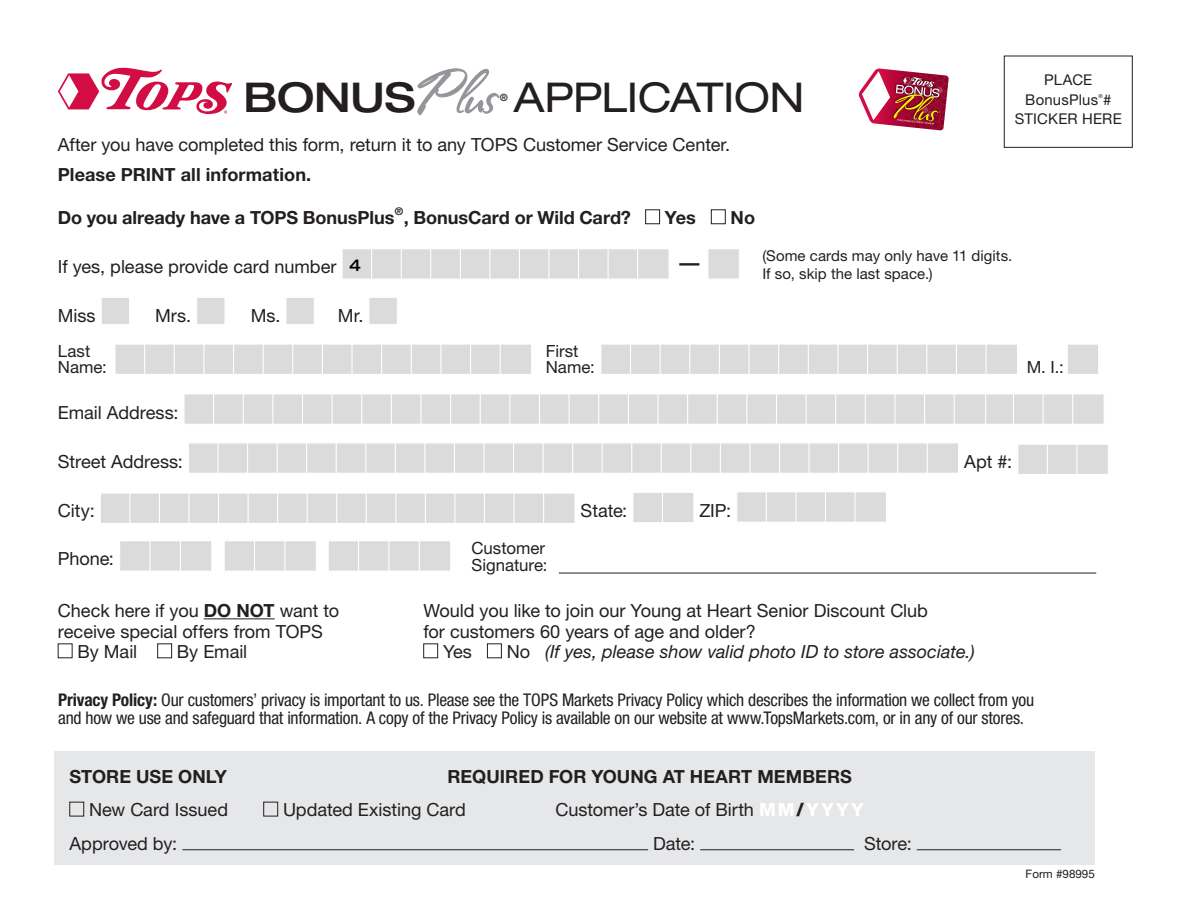
<style>
.page{position:relative;width:1188px;height:918px;background:#fff}
.page>*{position:absolute;margin:0;border:0;box-sizing:border-box;transform-origin:0 0}
.t1{font:expanded 41.1px "Helvetica Neue";letter-spacing:-.015em;color:#231f20}
.t2{font:500 expanded 20.1px "Helvetica Neue";color:#231f20}
.t3{font:18.15px/20.7px "Helvetica Neue";letter-spacing:-.005em;color:#231f20}
.t4{font:700 18.15px "Helvetica Neue";color:#231f20}
.t5{font:italic 18.15px "Helvetica Neue";color:#231f20}
.t6{font:condensed 17.55px/18.1px "Helvetica Neue";letter-spacing:-.015em;color:#231f20}
.t7{font:16.8px/16.8px "Helvetica Neue";color:#231f20}
.t8{font:500 expanded 16.2px "Helvetica Neue";color:#010101}
.t9{font:15px/17.5px "Helvetica Neue";letter-spacing:.005em;color:#231f20}
.t10{font:14.85px/19.4px "Helvetica Neue";letter-spacing:.015em;color:#231f20;text-align:center}
.t11{font:11.7px "Helvetica Neue";color:#231f20}
.t12{font:700 10.5px "Helvetica Neue";color:#231f20}
.t13{font:500 expanded 10.05px "Helvetica Neue";color:#231f20}
.t14{font:5.4px "Helvetica Neue";color:#231f20}
.s1{font-weight:500}
.s2{font-family:"Stephanie Marie JF";font-stretch:normal;font-size:55.8px;color:#939598}
.s3{font-weight:700}
.s4{font-style:normal}
.s5{font-weight:800;color:#fff}
.s6{font-weight:800}
</style>
<div class="page">
<div style="left:1004px;top:56px;width:129px;height:92px;border:1px solid #231f20"></div>
<svg style="left:58px;top:68px;width:174px;height:46px"></svg>
<svg style="left:417px;top:68px;width:83px;height:47px"></svg>
<img style="left:858px;top:69px;width:91px;height:62px">
<div style="left:54px;top:751px;width:1041px;height:114px;background:#e6e7e9"></div>
<div style="left:69px;top:802px;width:15px;height:14px;border:1px solid #231f20"></div>
<div style="left:263px;top:802px;width:15px;height:14px;border:1px solid #231f20"></div>
<hr style="left:182px;top:849px;width:466px;height:1px;background:#231f20">
<hr style="left:700px;top:849px;width:154px;height:1px;background:#231f20">
<hr style="left:917px;top:849px;width:144px;height:1px;background:#231f20">
<div style="left:645px;top:209px;width:15px;height:15px;border:1px solid #231f20"></div>
<div style="left:711px;top:209px;width:15px;height:15px;border:1px solid #231f20"></div>
<svg style="left:342px;top:249px;width:327px;height:30px;background:#deddde"></svg>
<svg style="left:708px;top:249px;width:31px;height:30px"></svg>
<svg style="left:102px;top:298px;width:27px;height:26px"></svg>
<svg style="left:197px;top:298px;width:28px;height:26px"></svg>
<svg style="left:286px;top:298px;width:28px;height:26px"></svg>
<svg style="left:369px;top:298px;width:28px;height:26px"></svg>
<svg style="left:115px;top:344px;width:416px;height:30px;background:#deddde"></svg>
<svg style="left:601px;top:344px;width:416px;height:30px;background:#deddde"></svg>
<svg style="left:1068px;top:344px;width:30px;height:30px"></svg>
<svg style="left:184px;top:394px;width:920px;height:30px;background:#deddde"></svg>
<svg style="left:189px;top:443px;width:769px;height:30px;background:#deddde"></svg>
<div style="left:1018px;top:445px;width:90px;height:29px;background:#dcdbdc"></div>
<svg style="left:101px;top:493px;width:474px;height:30px;background:#dddcdd"></svg>
<div style="left:633px;top:493px;width:61px;height:29px;background:#dcdbdc"></div>
<svg style="left:737px;top:492px;width:149px;height:30px;background:#dddcdd"></svg>
<svg style="left:329px;top:541px;width:121px;height:30px;background:#dddcdd"></svg>
<svg style="left:225px;top:541px;width:91px;height:30px;background:#dddcdd"></svg>
<svg style="left:120px;top:541px;width:91px;height:30px;background:#dddcdd"></svg>
<hr style="left:559px;top:573px;width:537px;height:1px;background:#231f20">
<hr style="left:204px;top:618px;width:71px;height:1px;background:#231f20">
<div style="left:157px;top:644px;width:15px;height:14px;border:1px solid #231f20"></div>
<div style="left:423px;top:644px;width:15px;height:14px;border:1px solid #231f20"></div>
<div style="left:487px;top:644px;width:15px;height:14px;border:1px solid #231f20"></div>
<p class="t1" style="left:244px;top:73px;width:563px"><span class="s1">BONUS</span><span class="s2">Plus</span> APPLICATION</p>
<p class="t13" style="left:500px;top:91px;width:10px">®</p>
<p class="t3" style="left:58px;top:130px;width:674px;line-height:30px">After you have completed this form, return it to any TOPS Customer Service Center.<br><span class="s3">Please PRINT all information.</span></p>
<p class="t4" style="left:58px;top:207px;width:338px">Do you already have a TOPS BonusPlus</p>
<p class="t12" style="left:395px;top:204px;width:10px">®</p>
<p class="t4" style="left:404px;top:207px;width:229px">, BonusCard or Wild Card?</p>
<p class="t4" style="left:665px;top:207px;width:32px">Yes</p>
<p class="t4" style="left:731px;top:207px;width:26px">No</p>
<p class="t10" style="left:1025px;top:70px;width:87px">PLACE<br>BonusPlus #</p>
<p class="t14" style="left:1098px;top:93px;width:6px">®</p>
<p class="t10" style="left:1015px;top:109px;width:109px">STICKER HERE</p>
<p class="t8" style="left:349px;top:255px;width:13px">4</p>
<p class="t3" style="left:58px;top:256px;width:280px">If yes, please provide card number</p>
<p class="t2" style="left:679px;top:250px;width:22px">—</p>
<p class="t3" style="left:58px;top:305px;width:39px">Miss</p>
<p class="t3" style="left:155px;top:305px;width:37px">Mrs.</p>
<p class="t3" style="left:251px;top:305px;width:31px">Ms.</p>
<p class="t3" style="left:338px;top:305px;width:27px">Mr.</p>
<p class="t7" style="left:58px;top:342px;width:50px">Last<br>Name:</p>
<p class="t7" style="left:546px;top:342px;width:50px">First<br>Name:</p>
<p class="t9" style="left:762px;top:247px;width:251px">(Some cards may only have 11 digits.<br>If so, skip the last space.)</p>
<p class="t3" style="left:58px;top:402px;width:122px">Email Address:</p>
<p class="t3" style="left:58px;top:451px;width:127px">Street Address:</p>
<p class="t3" style="left:964px;top:451px;width:49px">Apt #:</p>
<p class="t3" style="left:58px;top:499px;width:38px">City:</p>
<p class="t3" style="left:581px;top:499px;width:48px">State:</p>
<p class="t3" style="left:699px;top:499px;width:33px">ZIP:</p>
<p class="t3" style="left:58px;top:548px;width:58px">Phone:</p>
<p class="t7" style="left:471px;top:539px;width:78px">Customer<br>Signature:</p>
<p class="t3" style="left:58px;top:600px;width:283px">Check here if you <span class="s3">DO NOT</span> want to receive special offers from TOPS</p>
<p class="t3" style="left:77px;top:641px;width:61px">By Mail</p>
<p class="t3" style="left:177px;top:641px;width:72px">By Email</p>
<p class="t3" style="left:423px;top:600px;width:506px">Would you like to join our Young at Heart Senior Discount Club for customers 60 years of age and older?</p>
<p class="t3" style="left:443px;top:641px;width:31px">Yes</p>
<p class="t5" style="left:507px;top:641px;width:470px"><span class="s4">No</span> (If yes, please show valid photo ID to store associate.)</p>
<p class="t7" style="left:1027px;top:359px;width:39px">M. I.:</p>
<p class="t6" style="left:58px;top:691px;width:978px"><span class="s3">Privacy Policy:</span> Our customers’ privacy is important to us. Please see the TOPS Markets Privacy Policy which describes the information we collect from you and how we use and safeguard that information. A copy of the Privacy Policy is available on our website at www.TopsMarkets.com, or in any of our stores.</p>
<p class="t4" style="left:69px;top:765px;width:159px">STORE USE ONLY</p>
<p class="t4" style="left:447px;top:765px;width:406px">REQUIRED FOR YOUNG AT HEART MEMBERS</p>
<p class="t3" style="left:89px;top:799px;width:141px">New Card Issued</p>
<p class="t3" style="left:283px;top:799px;width:184px">Updated Existing Card</p>
<p class="t3" style="left:555px;top:799px;width:310px">Customer’s Date of Birth <span class="s5">MM</span><span class="s6">/</span><span class="s5">YYYY</span></p>
<p class="t3" style="left:69px;top:833px;width:109px">Approved by:</p>
<p class="t3" style="left:653px;top:833px;width:44px">Date:</p>
<p class="t3" style="left:864px;top:833px;width:49px">Store:</p>
<p class="t11" style="left:1026px;top:867px;width:71px">Form #98995</p>
</div>
